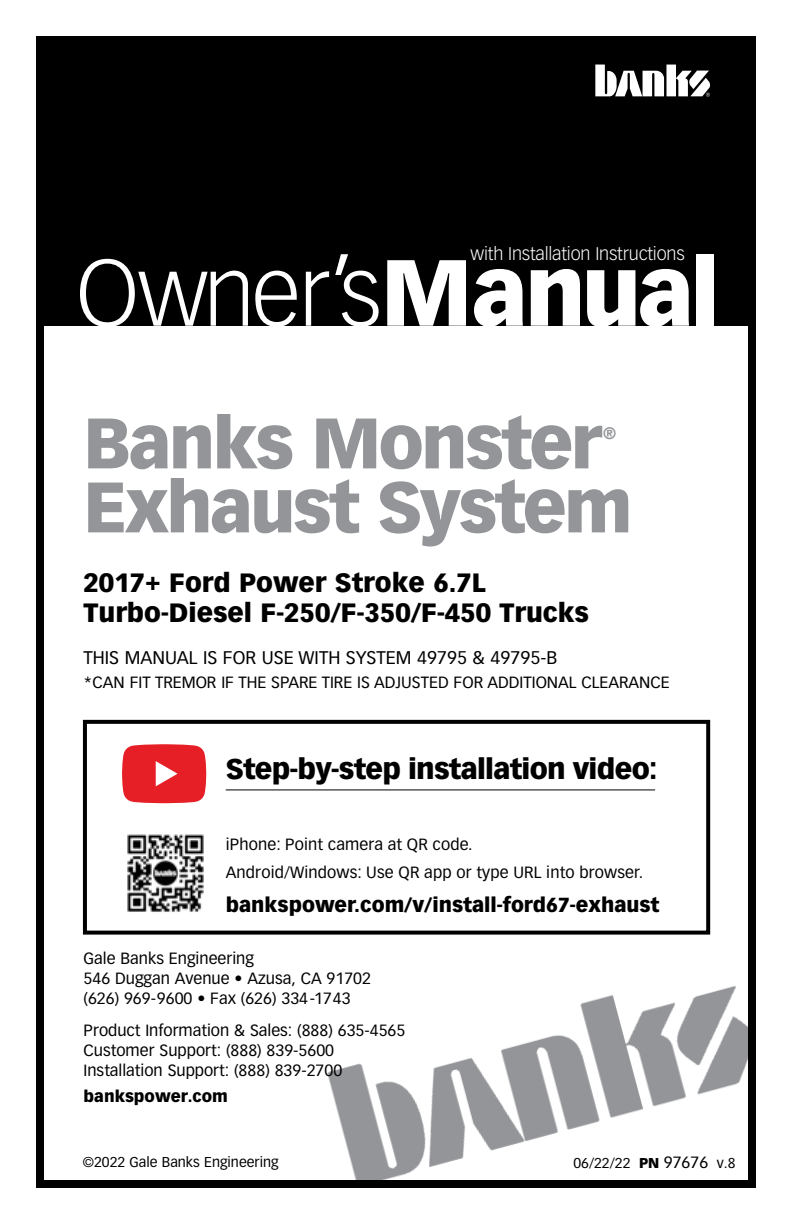
<style>
.page{position:relative;width:792px;height:1224px;background:#fff}
.page>*{position:absolute;margin:0;border:0;box-sizing:border-box;transform-origin:0 0}
.t1{font:300 92px "Vectora LT Std";letter-spacing:-.03em;color:#fff}
.t2{font:900 70px "Vectora LT Std";letter-spacing:-.04em;color:#939598}
.t3{font:900 28px "Vectora LT Std";letter-spacing:-.025em;color:#000}
.t4{font:900 26px/30px "Vectora LT Std";color:#000}
.t5{font:900 20px "Vectora LT Std";color:#000}
.t6{font:18px "Vectora LT Std";color:#000}
.t7{font:300 18px "Vectora LT Std";letter-spacing:-.01em;color:#fff}
.t8{font:900 16.4px "Vectora LT Std";color:#939598}
.t9{font:16px/20px "Vectora LT Std";color:#000}
.t10{font:900 16px "Vectora LT Std";color:#000}
.t11{font:14px "Vectora LT Std";color:#000}
.s1{font-weight:900}
.s2{font-size:16px}
</style>
<div class="page">
<img style="left:327px;top:985px;width:420px;height:194px">
<div style="left:36px;top:36px;width:720px;height:1152px;border:8px solid #000"></div>
<div style="left:36px;top:44px;width:715px;height:281px;background:#000"></div>
<svg style="left:595px;top:65px;width:115px;height:32px"></svg>
<div style="left:83px;top:720px;width:627px;height:215px;border:4px solid #000"></div>
<img style="left:127px;top:834px;width:77px;height:78px">
<svg style="left:122px;top:744px;width:84px;height:59px;background:#e8373e"></svg>
<hr style="left:226px;top:789px;width:429px;height:1px;background:#000">
<p class="t7" style="left:471px;top:243px;width:216px">with Installation Instructions</p>
<h1 class="t1" style="left:76px;top:240px;width:645px">Owner’s<span class="s1">Manual</span></h1>
<h2 class="t2" style="left:84px;top:400px;width:520px">Banks Monster</h2>
<p class="t8" style="left:603px;top:423px;width:15px">®</p>
<h2 class="t2" style="left:84px;top:464px;width:551px">Exhaust System</h2>
<h3 class="t4" style="left:84px;top:568px;width:507px">2017+ Ford Power Stroke 6.7L<br>Turbo-Diesel F-250/F-350/F-450 Trucks</h3>
<p class="t6" style="left:84px;top:647px;width:475px">THIS MANUAL IS FOR USE WITH SYSTEM 49795 &amp; 49795-B</p>
<p class="t9" style="left:84px;top:673px;width:588px">*CAN FIT TREMOR IF THE SPARE TIRE IS ADJUSTED FOR ADDITIONAL CLEARANCE</p>
<h3 class="t3" style="left:226px;top:752px;width:433px">Step-by-step installation video:</h3>
<p class="t9" style="left:226px;top:831px;width:419px;line-height:28px">iPhone: Point camera at QR code.<br>Android/Windows: Use QR app or type URL into browser.</p>
<p class="t5" style="left:226px;top:893px;width:435px">bankspower.com/v/install-ford67-exhaust</p>
<p class="t9" style="left:84px;top:948px;width:289px">Gale Banks Engineering<br>546 Duggan Avenue • Azusa, CA 91702 (626) 969-9600 • Fax (626) 334-1743</p>
<p class="t9" style="left:84px;top:1020px;width:323px">Product Information &amp; Sales: (888) 635-4565<br>Customer Support: (888) 839-5600<br>Installation Support: (888) 839-2700</p>
<p class="t10" style="left:84px;top:1086px;width:146px">bankspower.com</p>
<p class="t11" style="left:83px;top:1153px;width:197px">©2022 Gale Banks Engineering</p>
<p class="t11" style="left:573px;top:1155px;width:164px">06/22/22 <span class="s1">PN</span> <span class="s2">97676</span> v.8</p>
</div>
